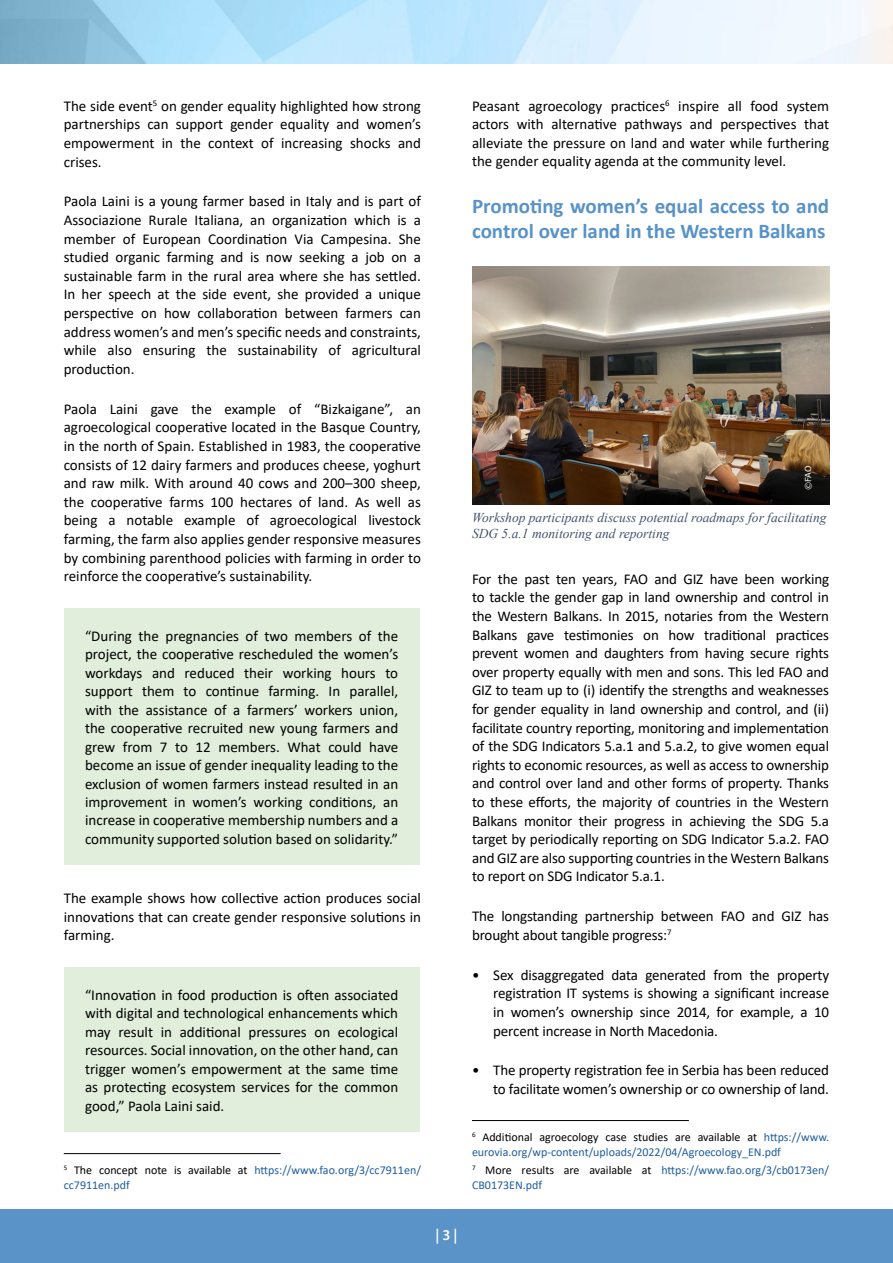
<style>
.page{position:relative;width:893px;height:1263px;background:#fff}
.page>*{position:absolute;margin:0;border:0;box-sizing:border-box;transform-origin:0 0}
.t1{font:700 21px/25.2px "Calibri";color:#5792c9}
.t2{font:15px/18.6px "Calibri";letter-spacing:-.01em;color:#000;text-align:justify}
.t3{font:600 15px "Myriad Pro";color:#fff}
.t4{font:italic 13.5px/16.2px "Times New Roman";color:#44546a}
.t5{font:12px/14.4px "Calibri";color:#215e9e}
.t6{font:8.25px "Verdana";color:#fff}
.s1{color:#000}
</style>
<div class="page">
<div style="left:64px;top:608px;width:355px;height:257px;background:#e1eedc"></div>
<div style="left:64px;top:967px;width:355px;height:165px;background:#e1eedc"></div>
<hr style="left:64px;top:1153px;width:217px;height:1px;background:#000">
<hr style="left:472px;top:1120px;width:217px;height:1px;background:#000">
<div style="left:0;top:1209px;width:893px;height:54px;background:#5a93c7"></div>
<img style="left:472px;top:266px;width:357px;height:238px">
<p class="t2" style="left:64px;top:96px;width:359px">The side event<sup>5</sup> on gender equality highlighted how strong partnerships can support gender equality and women’s empowerment in the context of increasing shocks and crises.</p>
<p class="t2" style="left:64px;top:192px;width:359px">Paola Laini is a young farmer based in Italy and is part of Associazione Rurale Italiana, an organization which is a member of European Coordination Via Campesina. She studied organic farming and is now seeking a job on a sustainable farm in the rural area where she has settled.<br>In her speech at the side event, she provided a unique perspective on how collaboration between farmers can address women’s and men’s specific needs and constraints, while also ensuring the sustainability of agricultural production.</p>
<p class="t2" style="left:64px;top:399px;width:359px">Paola Laini gave the example of “Bizkaigane”, an agroecological cooperative located in the Basque Country, in the north of Spain. Established in 1983, the cooperative consists of 12 dairy farmers and produces cheese, yoghurt and raw milk. With around 40 cows and 200–300 sheep, the cooperative farms 100 hectares of land. As well as being a notable example of agroecological livestock farming, the farm also applies gender responsive measures by combining parenthood policies with farming in order to reinforce the cooperative’s sustainability.</p>
<p class="t2" style="left:85px;top:626px;width:315px">“During the pregnancies of two members of the project, the cooperative rescheduled the women’s workdays and reduced their working hours to support them to continue farming. In parallel, with the assistance of a farmers’ workers union, the cooperative recruited new young farmers and grew from 7 to 12 members. What could have become an issue of gender inequality leading to the exclusion of women farmers instead resulted in an improvement in women’s working conditions, an increase in cooperative membership numbers and a community supported solution based on solidarity.”</p>
<p class="t2" style="left:64px;top:888px;width:359px">The example shows how collective action produces social innovations that can create gender responsive solutions in farming.</p>
<p class="t2" style="left:85px;top:985px;width:315px">“Innovation in food production is often associated with digital and technological enhancements which may result in additional pressures on ecological resources. Social innovation, on the other hand, can trigger women’s empowerment at the same time as protecting ecosystem services for the common good,” Paola Laini said.</p>
<p class="t5" style="left:64px;top:1163px;width:359px"><sup>5</sup> <span class="s1">The concept note is available at</span> https://www.fao.org/3/cc7911en/ cc7911en.pdf</p>
<p class="t3" style="left:435px;top:1225px;width:24px">| 3 |</p>
<p class="t2" style="left:472px;top:96px;width:359px">Peasant agroecology practices<sup>6</sup> inspire all food system actors with alternative pathways and perspectives that alleviate the pressure on land and water while furthering the gender equality agenda at the community level.</p>
<h1 class="t1" style="left:472px;top:193px;width:359px">Promoting women’s equal access to and control over land in the Western Balkans</h1>
<p class="t6" style="left:802px;top:490px;width:26px;rotate:-90deg">©FAO</p>
<p class="t4" style="left:472px;top:509px;width:356px">Workshop participants discuss potential roadmaps for facilitating<br>SDG 5.a.1 monitoring and reporting</p>
<p class="t2" style="left:472px;top:569px;width:359px">For the past ten years, FAO and GIZ have been working to tackle the gender gap in land ownership and control in the Western Balkans. In 2015, notaries from the Western Balkans gave testimonies on how traditional practices prevent women and daughters from having secure rights over property equally with men and sons. This led FAO and GIZ to team up to (i) identify the strengths and weaknesses for gender equality in land ownership and control, and (ii) facilitate country reporting, monitoring and implementation of the SDG Indicators 5.a.1 and 5.a.2, to give women equal rights to economic resources, as well as access to ownership and control over land and other forms of property. Thanks to these efforts, the majority of countries in the Western Balkans monitor their progress in achieving the SDG 5.a target by periodically reporting on SDG Indicator 5.a.2. FAO and GIZ are also supporting countries in the Western Balkans to report on SDG Indicator 5.a.1.</p>
<p class="t2" style="left:472px;top:907px;width:359px">The longstanding partnership between FAO and GIZ has brought about tangible progress:<sup>7</sup></p>
<p class="t2" style="left:493px;top:965px;width:337px;text-indent:-21px">• Sex disaggregated data generated from the property registration IT systems is showing a significant increase in women’s ownership since 2014, for example, a 10 percent increase in North Macedonia.</p>
<p class="t2" style="left:472px;top:1061px;width:359px;text-align:right">• The property registration fee in Serbia has been reduced to facilitate women’s ownership or co ownership of land.</p>
<p class="t5" style="left:472px;top:1130px;width:359px"><sup>6</sup> <span class="s1">Additional agroecology case studies are available at</span> https://www. eurovia.org/wp-content/uploads/2022/04/Agroecology_EN.pdf</p>
<p class="t5" style="left:472px;top:1163px;width:359px"><sup>7</sup> <span class="s1">More results are available at</span> https://www.fao.org/3/cb0173en/<br>CB0173EN.pdf</p>
</div>
